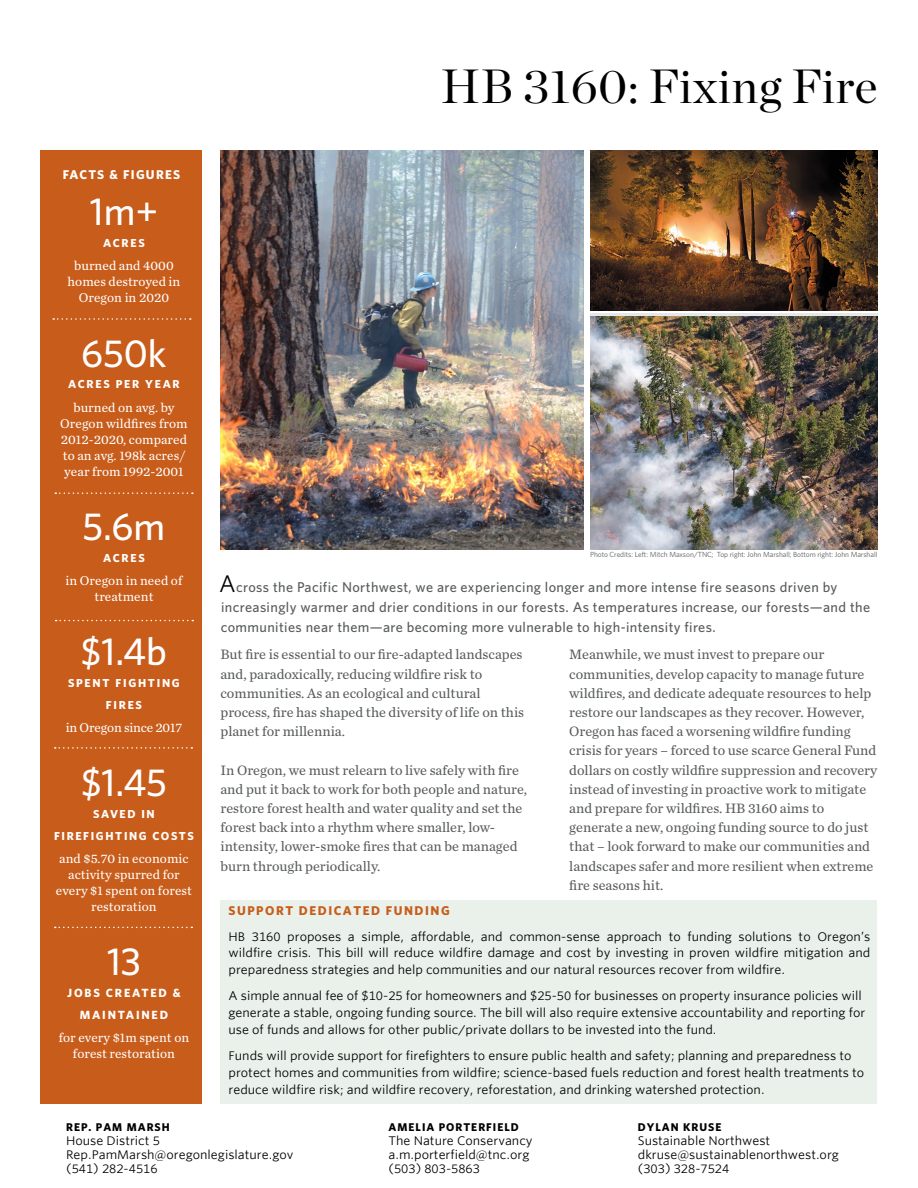
<style>
.page{position:relative;width:918px;height:1188px;background:#fff}
.page>*{position:absolute;margin:0;border:0;box-sizing:border-box;transform-origin:0 0}
.t1{font:48px "Chronicle Display";letter-spacing:.015em;color:#000}
.t2{font:500 39px "Whitney";color:#fff}
.t3{font:14.25px/19.2px "Chronicle Text G2";color:#585d59}
.t4{font:500 14.25px/20.1px "Whitney";letter-spacing:.025em;color:#585d59}
.t5{font:13.35px/16px "Chronicle Text G2";letter-spacing:.005em;color:#fff;text-align:center}
.t6{font:700 12.75px "Whitney";letter-spacing:.12em;color:#c85c1a}
.t7{font:700 12.75px "Whitney";letter-spacing:.1em;color:#fff}
.t8{font:12px/16.8px "Whitney Office";color:#000}
.t9{font:700 11.85px/21.8px "Whitney";letter-spacing:.15em;color:#fff;text-align:center}
.t10{font:700 11.55px/21.8px "Whitney";letter-spacing:.15em;color:#fff;text-align:center}
.t11{font:700 11.25px "Whitney";letter-spacing:.09em;color:#000}
.t12{font:7.35px "Whitney";letter-spacing:-.005em;color:#585d59}
.s1{font-weight:400;font-size:24px;color:#000}
</style>
<div class="page">
<img style="left:220px;top:151px;width:363px;height:398px">
<img style="left:590px;top:316px;width:288px;height:233px">
<img style="left:590px;top:151px;width:287px;height:160px">
<div style="left:220px;top:901px;width:658px;height:203px;background:#eaf1eb"></div>
<div style="left:40px;top:151px;width:162px;height:953px;background:#c85c1a"></div>
<svg style="left:53px;top:318px;width:138px;height:2px"></svg>
<svg style="left:56px;top:620px;width:137px;height:1px"></svg>
<svg style="left:55px;top:492px;width:138px;height:2px"></svg>
<svg style="left:55px;top:927px;width:137px;height:1px"></svg>
<svg style="left:55px;top:747px;width:137px;height:2px"></svg>
<p class="t7" style="left:63px;top:166px;width:119px">FACTS &amp; FIGURES</p>
<h2 class="t2" style="left:90px;top:186px;width:69px">1m+</h2>
<p class="t10" style="left:103px;top:232px;width:43px">ACRES</p>
<p class="t5" style="left:68px;top:257px;width:114px">burned and 4000 homes destroyed in<br>Oregon in 2020</p>
<h2 class="t2" style="left:81px;top:327px;width:87px">650k</h2>
<p class="t10" style="left:68px;top:373px;width:113px">ACRES PER YEAR</p>
<p class="t5" style="left:60px;top:398px;width:129px">burned on avg. by<br>Oregon wildfires from<br>2012-2020, compared to an avg. 198k acres/ year from 1992-2001</p>
<h2 class="t2" style="left:83px;top:501px;width:84px">5.6m</h2>
<p class="t10" style="left:103px;top:547px;width:43px">ACRES</p>
<p class="t5" style="left:66px;top:572px;width:118px">in Oregon in need of treatment</p>
<h2 class="t2" style="left:81px;top:626px;width:88px">$1.4b</h2>
<p class="t10" style="left:68px;top:672px;width:113px">SPENT FIGHTING<br>FIRES</p>
<p class="t5" style="left:66px;top:719px;width:118px">in Oregon since 2017</p>
<h2 class="t2" style="left:81px;top:757px;width:87px">$1.45</h2>
<p class="t10" style="left:54px;top:803px;width:141px">SAVED IN<br>FIREFIGHTING COSTS</p>
<p class="t5" style="left:56px;top:850px;width:138px">and $5.70 in economic activity spurred for every $1 spent on forest restoration</p>
<h2 class="t2" style="left:107px;top:936px;width:35px">13</h2>
<p class="t9" style="left:67px;top:982px;width:115px">JOBS CREATED &amp;<br>MAINTAINED</p>
<p class="t5" style="left:59px;top:1029px;width:132px">for every $1m spent on forest restoration</p>
<h1 class="t1" style="left:441px;top:49px;width:438px">HB 3160: Fixing Fire</h1>
<p class="t12" style="left:590px;top:550px;width:289px">Photo Credits: Left: Mitch Maxson/TNC; Top right: John Marshall; Bottom right: John Marshall</p>
<p class="t4" style="left:219px;top:577px;width:652px"><span class="s1">A</span>cross the Pacific Northwest, we are experiencing longer and more intense fire seasons driven by increasingly warmer and drier conditions in our forests. As temperatures increase, our forests—and the communities near them—are becoming more vulnerable to high-intensity fires.</p>
<p class="t3" style="left:220px;top:644px;width:305px">But fire is essential to our fire-adapted landscapes and, paradoxically, reducing wildfire risk to communities. As an ecological and cultural process, fire has shaped the diversity of life on this planet for millennia.</p>
<p class="t3" style="left:220px;top:759px;width:308px">In Oregon, we must relearn to live safely with fire and put it back to work for both people and nature, restore forest health and water quality and set the forest back into a rhythm where smaller, low&shy;intensity, lower-smoke fires that can be managed burn through periodically.</p>
<p class="t3" style="left:569px;top:644px;width:309px">Meanwhile, we must invest to prepare our communities, develop capacity to manage future wildfires, and dedicate adequate resources to help restore our landscapes as they recover. However, Oregon has faced a worsening wildfire funding crisis for years – forced to use scarce General Fund dollars on costly wildfire suppression and recovery instead of investing in proactive work to mitigate and prepare for wildfires. HB 3160 aims to generate a new, ongoing funding source to do just that – look forward to make our communities and landscapes safer and more resilient when extreme fire seasons hit.</p>
<p class="t6" style="left:229px;top:902px;width:223px">SUPPORT DEDICATED FUNDING</p>
<p class="t8" style="left:229px;top:928px;width:643px;text-align:justify">HB 3160 proposes a simple, affordable, and common-sense approach to funding solutions to Oregon’s wildfire crisis. This bill will reduce wildfire damage and cost by investing in proven wildfire mitigation and preparedness strategies and help communities and our natural resources recover from wildfire.</p>
<p class="t8" style="left:229px;top:987px;width:638px">A simple annual fee of $10-25 for homeowners and $25-50 for businesses on property insurance policies will generate a stable, ongoing funding source. The bill will also require extensive accountability and reporting for use of funds and allows for other public/private dollars to be invested into the fund.</p>
<p class="t8" style="left:229px;top:1047px;width:637px">Funds will provide support for firefighters to ensure public health and safety; planning and preparedness to protect homes and communities from wildfire; science-based fuels reduction and forest health treatments to reduce wildfire risk; and wildfire recovery, reforestation, and drinking watershed protection.</p>
<p class="t11" style="left:66px;top:1119px;width:105px">REP. PAM MARSH</p>
<p class="t8" style="left:66px;top:1133px;width:229px;line-height:14.1px">House District 5<br>Rep.PamMarsh@oregonlegislature.gov (541) 282-4516</p>
<p class="t11" style="left:389px;top:1120px;width:132px">AMELIA PORTERFIELD</p>
<p class="t8" style="left:389px;top:1134px;width:146px;line-height:13.8px">The Nature Conservancy a.m.porterfield@tnc.org (503) 803-5863</p>
<p class="t11" style="left:638px;top:1120px;width:85px">DYLAN KRUSE</p>
<p class="t8" style="left:638px;top:1134px;width:203px;line-height:14.1px">Sustainable Northwest dkruse@sustainablenorthwest.org (303) 328-7524</p>
</div>
